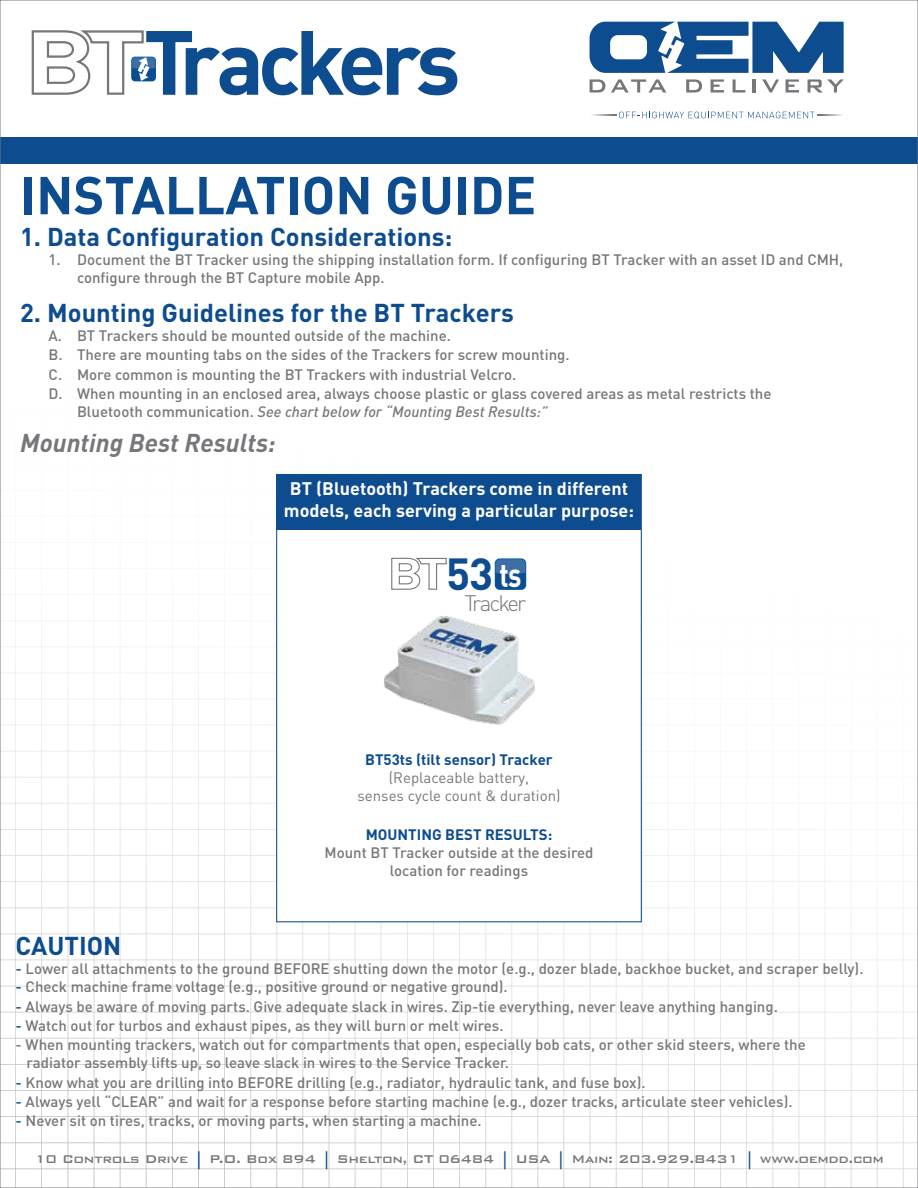
<style>
.page{position:relative;width:918px;height:1188px;background:#fff}
.page>*{position:absolute;margin:0;border:0;box-sizing:border-box;transform-origin:0 0}
.t1{font:700 89.55px "DIN";letter-spacing:-.07em;color:#0e4c90}
.t2{font:700 52.5px "DIN";color:#0e4c90}
.t3{font:700 44.4px "DIN";color:#0e4c90}
.t4{font:700 33.3px "DIN";color:#fff;scale:.8 1}
.t5{font:700 25.5px "DIN";color:#0e4c90}
.t6{font:italic 700 25.5px "DIN";color:#76777b}
.t7{font:300 22.2px "DIN";letter-spacing:-.09em;color:#76777b}
.t8{font:700 18px/22.5px "DIN";color:#fff;text-align:center}
.t9{font:500 15px/18px "DIN";color:#76777b}
.t10{font:500 15px "Bank Gothic BT";letter-spacing:-.03em;color:#76777b}
.t11{font:italic 500 15px "DIN";color:#76777b}
.t12{font:15px/18px "DIN";color:#76777b;text-align:center}
.t13{font:700 15px "DIN";color:#0e4c90}
.s1{font-style:normal}
.s2{color:#0e4c90}
.s3{font-size:18px;color:#0e4c90}
</style>
<div class="page">
<div style="left:0;top:137px;width:918px;height:27px;background:#0e4c90"></div>
<svg style="left:592px;top:112px;width:250px;height:7px"></svg>
<svg style="left:590px;top:79px;width:15px;height:14px"></svg>
<svg style="left:611px;top:79px;width:55px;height:14px"></svg>
<svg style="left:686px;top:79px;width:16px;height:14px"></svg>
<svg style="left:711px;top:79px;width:13px;height:14px"></svg>
<svg style="left:733px;top:79px;width:12px;height:14px"></svg>
<hr style="left:753px;top:79px;width:3px;height:14px;background:#76777b">
<svg style="left:762px;top:79px;width:17px;height:14px"></svg>
<svg style="left:786px;top:79px;width:13px;height:14px"></svg>
<svg style="left:808px;top:79px;width:36px;height:14px"></svg>
<svg style="left:590px;top:22px;width:254px;height:51px"></svg>
<svg style="left:131px;top:57px;width:25px;height:24px"></svg>
<svg style="left:31px;top:30px;width:124px;height:65px"></svg>
<div style="left:276px;top:474px;width:366px;height:448px;background:#fff;border:1px solid #0e4c90"></div>
<svg style="left:391px;top:557px;width:56px;height:33px"></svg>
<svg style="left:495px;top:558px;width:31px;height:32px"></svg>
<div style="left:496px;top:559px;width:29px;height:30px;background:#0e4c90;border-radius:5px"></div>
<svg style="left:496px;top:559px;width:29px;height:15px"></svg>
<div style="left:277px;top:474px;width:364px;height:56px;background:#0e4c90"></div>
<img style="left:384px;top:616px;width:151px;height:109px">
<h1 class="t1" style="left:144px;top:4px;width:318px">Trackers</h1>
<h2 class="t2" style="left:20px;top:161px;width:518px">INSTALLATION GUIDE</h2>
<h3 class="t5" style="left:20px;top:220px;width:434px">1. Data Configuration Considerations:</h3>
<p class="t9" style="left:77px;top:250px;width:768px;text-indent:-28px">1. Document the BT Tracker using the shipping installation form. If configuring BT Tracker with an asset ID and CMH, configure through the BT Capture mobile App.</p>
<h3 class="t5" style="left:20px;top:296px;width:495px">2. Mounting Guidelines for the BT Trackers</h3>
<p class="t9" style="left:49px;top:326px;width:404px">A. BT Trackers should be mounted outside of the machine.</p>
<p class="t9" style="left:49px;top:345px;width:523px">B. There are mounting tabs on the sides of the Trackers for screw mounting.</p>
<p class="t9" style="left:49px;top:365px;width:469px">C. More common is mounting the BT Trackers with industrial Velcro.</p>
<p class="t9" style="left:49px;top:384px;width:724px">D. When mounting in an enclosed area, always choose plastic or glass covered areas as metal restricts the</p>
<p class="t11" style="left:77px;top:402px;width:472px"><span class="s1">Bluetooth communication.</span> See chart below for “Mounting Best Results:”</p>
<h3 class="t6" style="left:20px;top:427px;width:257px">Mounting Best Results:</h3>
<p class="t8" style="left:284px;top:476px;width:352px">BT (Bluetooth) Trackers come in different models, each serving a particular purpose:</p>
<h3 class="t3" style="left:446px;top:545px;width:49px">53</h3>
<h3 class="t7" style="left:465px;top:589px;width:63px">Tracker</h3>
<h3 class="t4" style="left:499px;top:553px;width:29px">ts</h3>
<p class="t13" style="left:365px;top:750px;width:189px">BT53ts (tilt sensor) Tracker</p>
<p class="t12" style="left:357px;top:768px;width:205px">(Replaceable battery,<br>senses cycle count &amp; duration)</p>
<p class="t13" style="left:366px;top:825px;width:188px">MOUNTING BEST RESULTS:</p>
<p class="t9" style="left:324px;top:843px;width:271px;text-align:center">Mount BT Tracker outside at the desired location for readings</p>
<h3 class="t5" style="left:16px;top:929px;width:107px">CAUTION</h3>
<p class="t9" style="left:16px;top:959px;width:849px"><span class="s2">-</span> Lower all attachments to the ground BEFORE shutting down the motor (e.g., dozer blade, backhoe bucket, and scraper belly).</p>
<p class="t9" style="left:16px;top:977px;width:494px"><span class="s2">-</span> Check machine frame voltage (e.g., positive ground or negative ground).</p>
<p class="t9" style="left:16px;top:997px;width:764px"><span class="s2">-</span> Always be aware of moving parts. Give adequate slack in wires. Zip-tie everything, never leave anything hanging.</p>
<p class="t9" style="left:16px;top:1016px;width:489px"><span class="s2">-</span> Watch out for turbos and exhaust pipes, as they will burn or melt wires.</p>
<p class="t9" style="left:26px;top:1035px;width:781px;text-indent:-11px">- When mounting trackers, watch out for compartments that open, especially bob cats, or other skid steers, where the radiator assembly lifts up, so leave slack in wires to the Service Tracker.</p>
<p class="t9" style="left:16px;top:1073px;width:632px"><span class="s2">-</span> Know what you are drilling into BEFORE drilling (e.g., radiator, hydraulic tank, and fuse box).</p>
<p class="t9" style="left:16px;top:1092px;width:779px"><span class="s2">-</span> Always yell “CLEAR” and wait for a response before starting machine (e.g., dozer tracks, articulate steer vehicles).</p>
<p class="t9" style="left:16px;top:1111px;width:468px"><span class="s2">-</span> Never sit on tires, tracks, or moving parts, when starting a machine.</p>
<p class="t10" style="left:34px;top:1151px;width:851px">10 Controls Drive <span class="s3">|</span> P.O. Box 894 <span class="s3">|</span> Shelton, CT 06484 <span class="s3">|</span> USA <span class="s3">|</span> Main: 203.929.8431 <span class="s3">|</span> www.oemdd.com</p>
</div>
